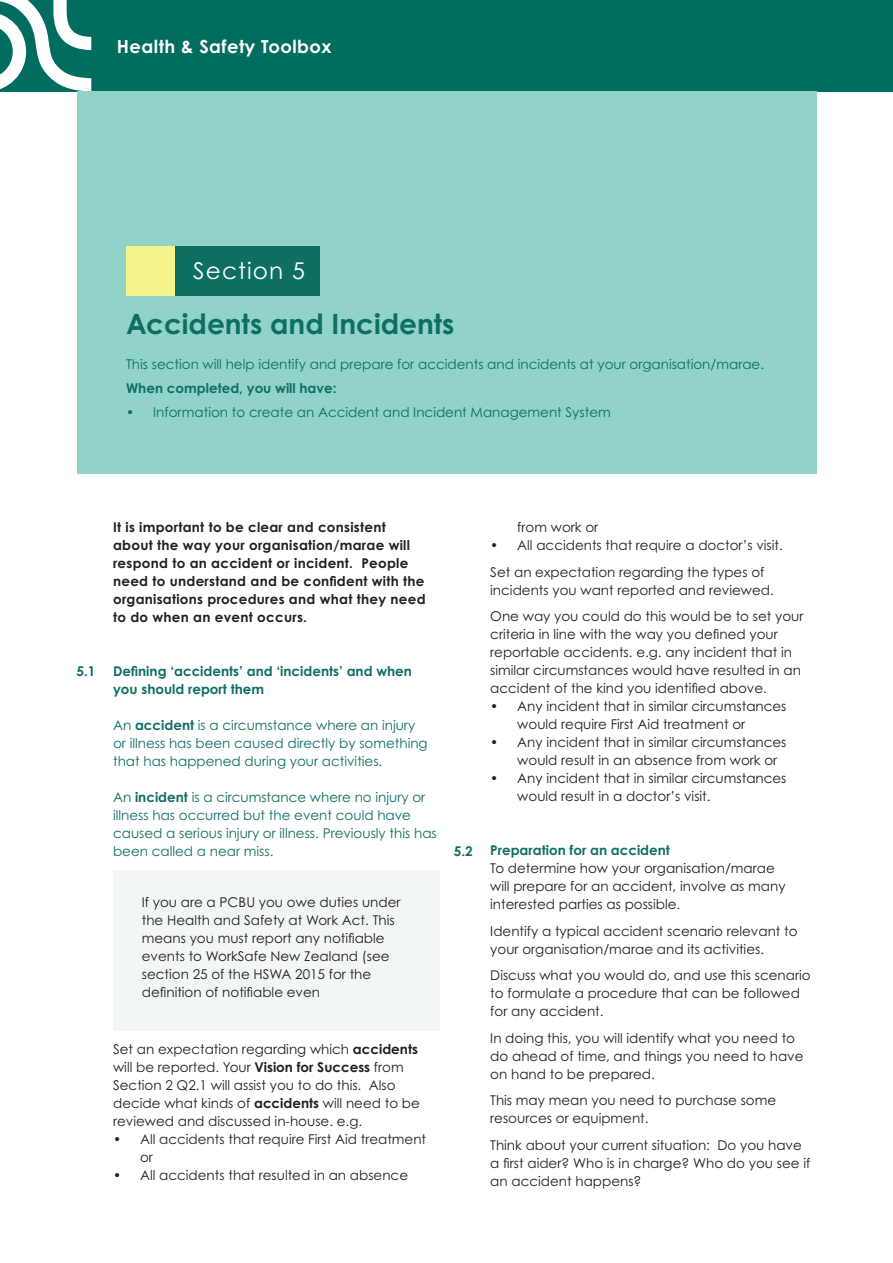
<style>
.page{position:relative;width:893px;height:1263px;background:#fff}
.page>*{position:absolute;margin:0;border:0;box-sizing:border-box;transform-origin:0 0}
.t1{font:700 27.9px "Century Gothic Pro";color:#0d6f62}
.t2{font:23.1px "Century Gothic Pro";letter-spacing:.05em;color:#fff}
.t3{font:700 18px "Century Gothic Pro";letter-spacing:.025em;color:#fff}
.t4{font:13.5px/18px "Century Gothic Pro";color:#231f20}
.t5{font:13.5px/18px "Century Gothic Pro";color:#0d6f62}
.t6{font:700 13.5px/18px "Century Gothic Pro";letter-spacing:.02em;color:#231f20}
.t7{font:700 13.5px/18px "Century Gothic Pro";color:#0d6f62}
.s1{font-weight:700}
</style>
<div class="page">
<div style="left:0;top:0;width:893px;height:91px;background:#006d60"></div>
<svg style="left:0;top:0;width:91px;height:91px"></svg>
<div style="left:113px;top:871px;width:326px;height:160px;background:#f3f6f7"></div>
<div style="left:77px;top:91px;width:739px;height:382px;background:#91d2c9"></div>
<div style="left:126px;top:247px;width:50px;height:49px;background:#f6f28d"></div>
<div style="left:176px;top:247px;width:144px;height:49px;background:#0d6f62"></div>
<h3 class="t3" style="left:117px;top:35px;width:216px">Health &amp; Safety Toolbox</h3>
<h2 class="t2" style="left:193px;top:256px;width:113px">Section 5</h2>
<h1 class="t1" style="left:126px;top:306px;width:330px">Accidents and Incidents</h1>
<p class="t5" style="left:126px;top:355px;width:639px">This section will help identify and prepare for accidents and incidents at your organisation/marae.</p>
<p class="t7" style="left:126px;top:379px;width:212px">When completed, you will have:</p>
<p class="t5" style="left:126px;top:403px;width:486px">• Information to create an Accident and Incident Management System</p>
<p class="t7" style="left:77px;top:662px;width:20px">5.1</p>
<p class="t6" style="left:113px;top:518px;width:314px">It is important to be clear and consistent about the way your organisation/marae will respond to an accident or incident. People need to understand and be confident with the organisations procedures and what they need to do when an event occurs.</p>
<p class="t7" style="left:113px;top:662px;width:300px">Defining ‘accidents’ and ‘incidents’ and when you should report them</p>
<p class="t5" style="left:113px;top:716px;width:316px">An <span class="s1">accident</span> is a circumstance where an injury or illness has been caused directly by something that has happened during your activities.</p>
<p class="t5" style="left:113px;top:788px;width:325px">An <span class="s1">incident</span> is a circumstance where no injury or illness has occurred but the event could have caused a serious injury or illness. Previously this has been called a near miss.</p>
<p class="t4" style="left:142px;top:893px;width:260px">If you are a PCBU you owe duties under the Health and Safety at Work Act. This means you must report any notifiable events to WorkSafe New Zealand (see section 25 of the HSWA 2015 for the definition of notifiable even</p>
<p class="t7" style="left:454px;top:842px;width:20px">5.2</p>
<p class="t4" style="left:113px;top:1040px;width:308px">Set an expectation regarding which <span class="s1">accidents </span>will be reported. Your <span class="s1">Vision for Success</span> from Section 2 Q2.1 will assist you to do this. Also decide what kinds of <span class="s1">accidents</span> will need to be reviewed and discussed in-house. e.g.</p>
<p class="t4" style="left:140px;top:1130px;width:288px;text-indent:-27px">• All accidents that require First Aid treatment or</p>
<p class="t4" style="left:113px;top:1166px;width:296px">• All accidents that resulted in an absence</p>
<p class="t4" style="left:517px;top:518px;width:83px">from work or</p>
<p class="t4" style="left:490px;top:532px;width:294px;line-height:26.5px">• All accidents that require a doctor’s visit.<br>Set an expectation regarding the types of</p>
<p class="t4" style="left:490px;top:576px;width:315px;line-height:26.5px">incidents you want reported and reviewed.<br>One way you could do this would be to set your</p>
<p class="t4" style="left:490px;top:625px;width:312px">criteria in line with the way you defined your reportable accidents. e.g. any incident that in similar circumstances would have resulted in an accident of the kind you identified above.</p>
<p class="t4" style="left:517px;top:697px;width:271px;text-indent:-27px">• Any incident that in similar circumstances would require First Aid treatment or</p>
<p class="t4" style="left:517px;top:733px;width:271px;text-indent:-27px">• Any incident that in similar circumstances would result in an absence from work or</p>
<p class="t4" style="left:517px;top:769px;width:271px;text-indent:-27px">• Any incident that in similar circumstances would result in a doctor’s visit.</p>
<p class="t7" style="left:490px;top:841px;width:181px">Preparation for an accident</p>
<p class="t4" style="left:490px;top:859px;width:297px">To determine how your organisation/marae will prepare for an accident, involve as many interested parties as possible.</p>
<p class="t4" style="left:490px;top:922px;width:309px">Identify a typical accident scenario relevant to your organisation/marae and its activities.</p>
<p class="t4" style="left:490px;top:966px;width:322px">Discuss what you would do, and use this scenario to formulate a procedure that can be followed for any accident.</p>
<p class="t4" style="left:490px;top:1029px;width:315px">In doing this, you will identify what you need to do ahead of time, and things you need to have on hand to be prepared.</p>
<p class="t4" style="left:490px;top:1091px;width:287px">This may mean you need to purchase some resources or equipment.</p>
<p class="t4" style="left:490px;top:1136px;width:321px">Think about your current situation: Do you have a first aider? Who is in charge? Who do you see if an accident happens?</p>
</div>
